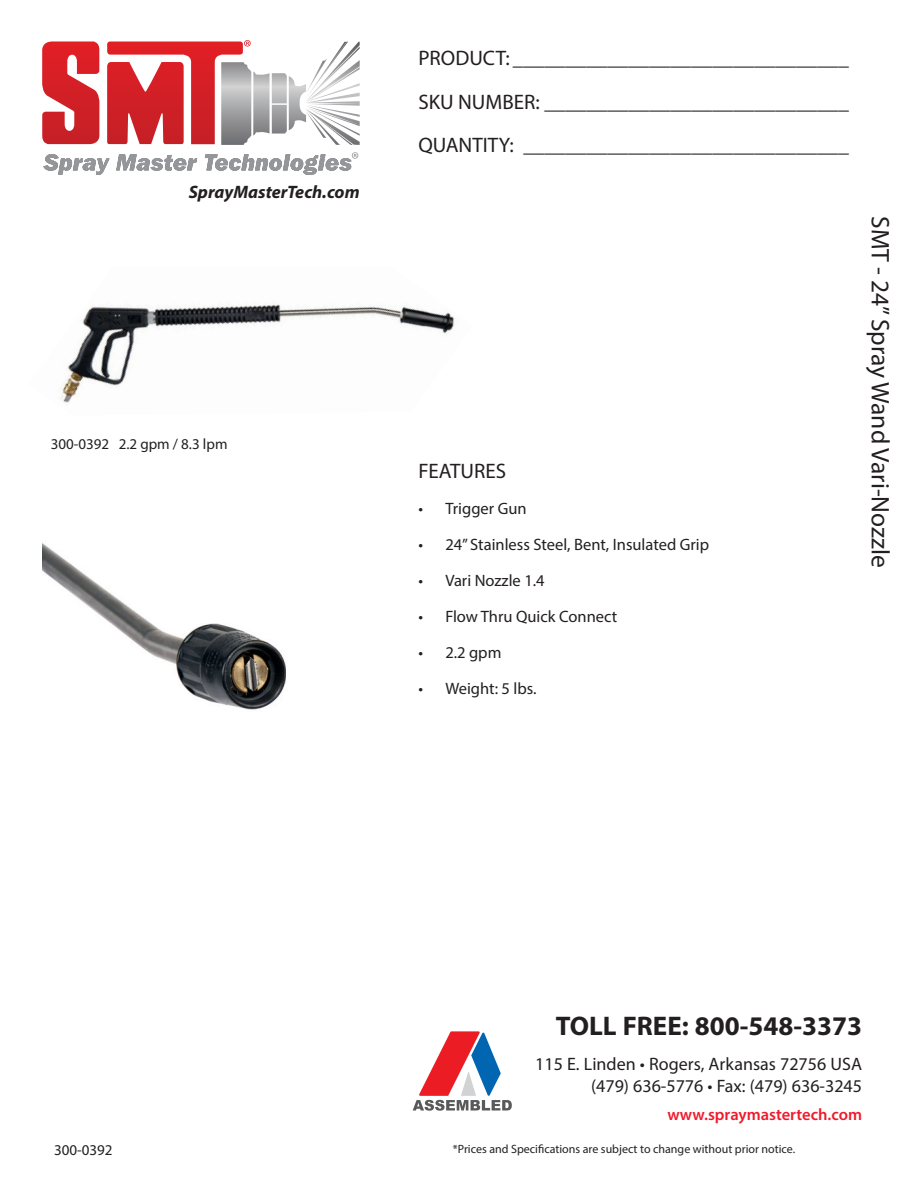
<style>
.page{position:relative;width:918px;height:1188px;background:#fff}
.page>*{position:absolute;margin:0;border:0;box-sizing:border-box;transform-origin:0 0}
.t1{font:700 27px "Myriad Pro";color:#231f20}
.t2{font:25.5px "Myriad Pro";color:#231f20}
.t3{font:21px "Myriad Pro";color:#231f20}
.t4{font:18px/21.6px "Myriad Pro";color:#231f20;text-align:right}
.t5{font:italic 700 18px "Myriad Pro";color:#231f20}
.t6{font:16.5px "Myriad Pro";color:#231f20}
.t7{font:600 16.5px "Myriad Pro";color:#ee1b2c}
.t8{font:15px "Myriad Pro";color:#231f20}
.t9{font:12px "Myriad Pro";color:#231f20}
</style>
<div class="page">
<img style="left:61px;top:304px;width:394px;height:99px">
<img style="left:42px;top:543px;width:244px;height:167px">
<svg style="left:42px;top:40px;width:318px;height:105px"></svg>
<svg style="left:43px;top:152px;width:315px;height:23px"></svg>
<svg style="left:413px;top:1031px;width:99px;height:80px"></svg>
<p class="t5" style="left:189px;top:180px;width:172px">SprayMasterTech.com</p>
<p class="t8" style="left:51px;top:435px;width:178px">300-0392 2.2 gpm / 8.3 lpm</p>
<p class="t3" style="left:418px;top:45px;width:432px">PRODUCT: ________________________________</p>
<p class="t3" style="left:418px;top:89px;width:432px">SKU NUMBER: _____________________________</p>
<p class="t3" style="left:418px;top:132px;width:432px">QUANTITY: _______________________________</p>
<p class="t3" style="left:418px;top:458px;width:89px">FEATURES</p>
<p class="t6" style="left:418px;top:498px;width:110px">• Trigger Gun</p>
<p class="t6" style="left:418px;top:534px;width:292px">• 24” Stainless Steel, Bent, Insulated Grip</p>
<p class="t6" style="left:418px;top:570px;width:128px">• Vari Nozzle 1.4</p>
<p class="t6" style="left:418px;top:606px;width:200px">• Flow Thru Quick Connect</p>
<p class="t6" style="left:418px;top:642px;width:85px">• 2.2 gpm</p>
<p class="t6" style="left:418px;top:678px;width:120px">• Weight: 5 lbs.</p>
<p class="t2" style="left:896px;top:216px;width:353px;rotate:90deg">SMT - 24” Spray Wand Vari-Nozzle</p>
<p class="t8" style="left:54px;top:1140px;width:60px">300-0392</p>
<p class="t1" style="left:556px;top:1008px;width:308px">TOLL FREE: 800-548-3373</p>
<p class="t4" style="left:535px;top:1053px;width:328px">115 E. Linden • Rogers, Arkansas 72756 USA (479) 636-5776 • Fax: (479) 636-3245</p>
<p class="t7" style="left:667px;top:1104px;width:196px">www.spraymastertech.com</p>
<p class="t9" style="left:453px;top:1141px;width:344px">*Prices and Specifications are subject to change without prior notice.</p>
</div>
